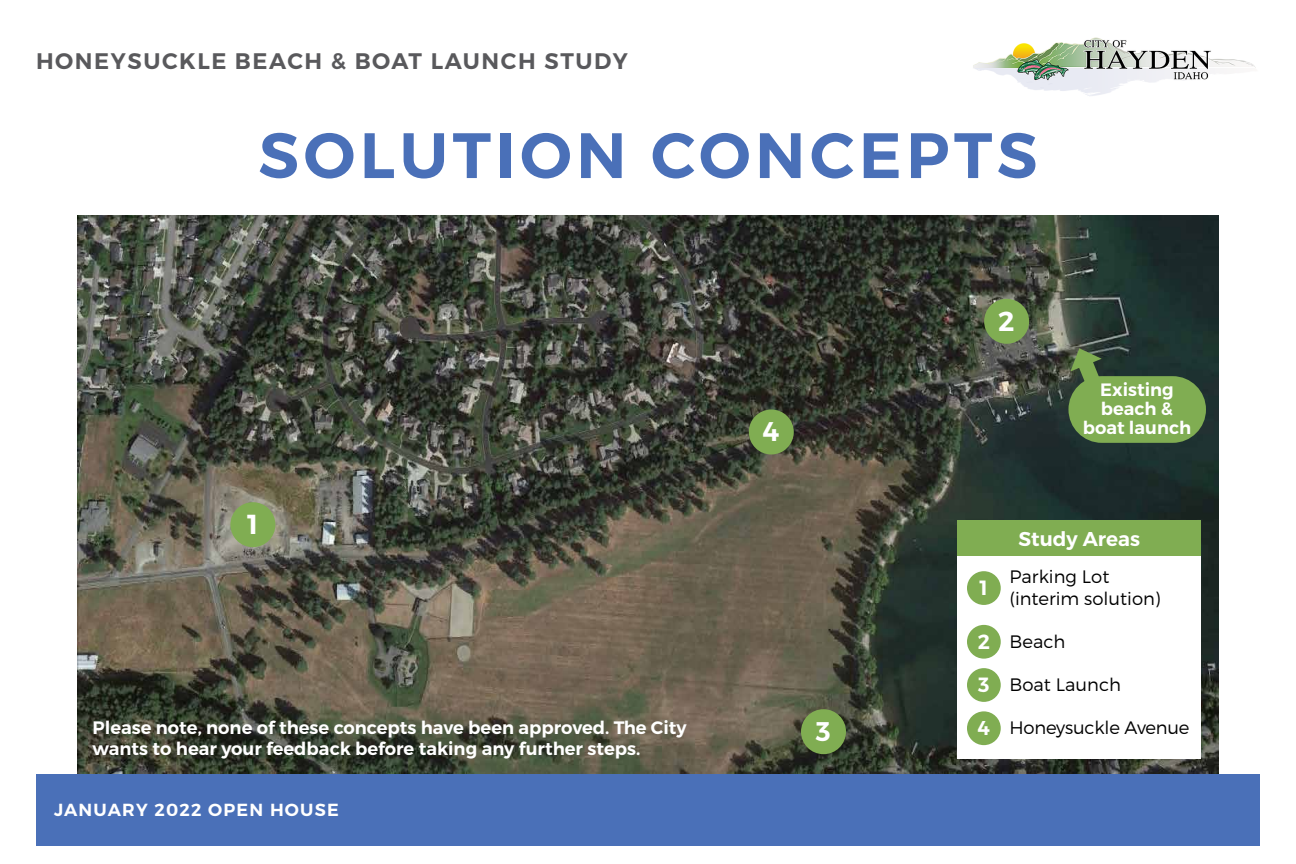
<style>
.page{position:relative;width:1296px;height:864px;background:#fff}
.page>*{position:absolute;margin:0;border:0;box-sizing:border-box;transform-origin:0 0}
.t1{font:64px "Trueno S Bd";letter-spacing:.07em;color:#4a70b8}
.t2{font:27.5px "Trueno S Bd";color:#fff}
.t3{font:27px "Trueno S Bd";color:#fff}
.t4{font:22.5px "Trueno S Bd";letter-spacing:.07em;color:#59595c}
.t5{font:20.6px "Trueno S Bd";color:#fff}
.t6{font:20.5px "Trueno S Bd";color:#fff}
.t7{font:20px "Trueno S Bd";color:#fff}
.t8{font:18px/21.5px "Trueno S Bd";color:#fff}
.t9{font:18px/21.5px "Trueno Lt";color:#000}
.t10{font:17.9px/18.8px "Trueno S Bd";color:#fff;text-align:center}
.t11{font:17.5px "Trueno S Bd";letter-spacing:.07em;color:#fff}
</style>
<div class="page">
<img style="left:77px;top:215px;width:1142px;height:559px">
<img style="left:973px;top:37px;width:283px;height:59px">
<div style="left:36px;top:774px;width:1224px;height:72px;background:#4a70b8"></div>
<div style="left:984px;top:299px;width:45px;height:45px;background:#80ad52;border-radius:50%"></div>
<div style="left:749px;top:410px;width:45px;height:44px;background:#80ad52;border-radius:50%"></div>
<div style="left:801px;top:709px;width:45px;height:45px;background:#80ad52;border-radius:50%"></div>
<div style="left:230px;top:502px;width:45px;height:45px;background:#80ad52;border-radius:50%"></div>
<div style="left:958px;top:555px;width:243px;height:204px;background:#fff"></div>
<div style="left:958px;top:520px;width:243px;height:35px;background:#80ad52"></div>
<div style="left:967px;top:571px;width:34px;height:34px;background:#80ad52;border-radius:50%"></div>
<div style="left:967px;top:625px;width:34px;height:34px;background:#80ad52;border-radius:50%"></div>
<div style="left:967px;top:668px;width:34px;height:34px;background:#80ad52;border-radius:50%"></div>
<div style="left:967px;top:711px;width:34px;height:34px;background:#80ad52;border-radius:50%"></div>
<svg style="left:1064px;top:340px;width:57px;height:82px;background:#465941"></svg>
<div style="left:1068px;top:376px;width:138px;height:67px;background:#80ad52;border-radius:33px"></div>
<p class="t4" style="left:36px;top:47px;width:593px">HONEYSUCKLE BEACH &amp; BOAT LAUNCH STUDY</p>
<h1 class="t1" style="left:258px;top:116px;width:781px">SOLUTION CONCEPTS</h1>
<h2 class="t2" style="left:247px;top:507px;width:13px">1</h2>
<p class="t8" style="left:92px;top:717px;width:596px">Please note, none of these concepts have been approved. The City wants to hear your feedback before taking any further steps.</p>
<p class="t11" style="left:54px;top:799px;width:286px">JANUARY 2022 OPEN HOUSE</p>
<h3 class="t3" style="left:763px;top:415px;width:18px">4</h3>
<h3 class="t3" style="left:816px;top:714px;width:16px">3</h3>
<h2 class="t2" style="left:998px;top:304px;width:18px">2</h2>
<p class="t10" style="left:1083px;top:380px;width:110px">Existing beach &amp; boat launch</p>
<p class="t5" style="left:980px;top:575px;width:10px">1</p>
<p class="t6" style="left:978px;top:629px;width:14px">2</p>
<p class="t5" style="left:978px;top:672px;width:13px">3</p>
<p class="t7" style="left:977px;top:716px;width:14px">4</p>
<p class="t7" style="left:1019px;top:527px;width:123px">Study Areas</p>
<p class="t9" style="left:1010px;top:566px;width:153px">Parking Lot (interim solution)</p>
<p class="t9" style="left:1010px;top:630px;width:57px">Beach</p>
<p class="t9" style="left:1010px;top:673px;width:113px">Boat Launch</p>
<p class="t9" style="left:1010px;top:716px;width:182px">Honeysuckle Avenue</p>
</div>
